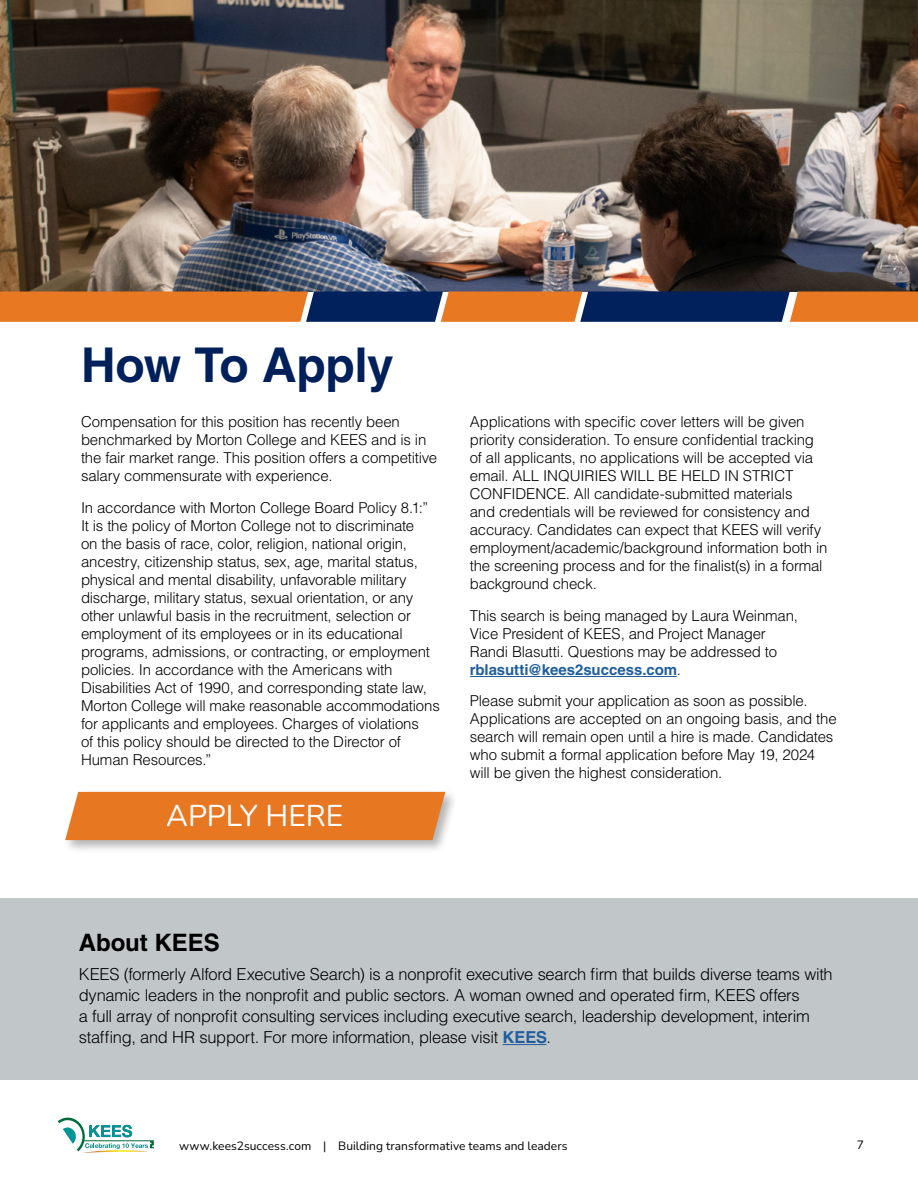
<style>
.page{position:relative;width:918px;height:1188px;background:#fff}
.page>*{position:absolute;margin:0;border:0;box-sizing:border-box;transform-origin:0 0}
.t1{font:700 48px "Helvetica LT Std";letter-spacing:-.01em;color:#00205b}
.t2{font:30px "Nunito";color:#fff}
.t3{font:700 24px "Helvetica LT Std";letter-spacing:-.005em;color:#000}
.t4{font:300 16.5px/21px "Helvetica LT Std";letter-spacing:-.02em;color:#000}
.t5{font:300 15px/18px "Helvetica LT Std";letter-spacing:-.015em;color:#000}
.t6{font:12px "Nunito";letter-spacing:.005em;color:#000}
.s1{font-weight:700;color:#215e9e}
</style>
<div class="page">
<img style="left:89px;top:1151px;width:60px;height:1px">
<svg style="left:58px;top:1118px;width:96px;height:33px"></svg>
<div style="left:0;top:899px;width:918px;height:181px;background:#c1c6c8"></div>
<hr style="left:503px;top:1044px;width:44px;height:1px;background:#215e9e">
<div style="left:63px;top:789px;width:396px;height:65px;background:#000;opacity:.3"></div>
<div style="left:65px;top:792px;width:380px;height:48px;background:#e87722"></div>
<img style="left:0;top:0;width:918px;height:292px">
<svg style="left:0;top:292px;width:918px;height:30px"></svg>
<hr style="left:470px;top:676px;width:207px;height:1px;background:#215e9e">
<h1 class="t1" style="left:81px;top:336px;width:315px">How To Apply</h1>
<p class="t5" style="left:81px;top:413px;width:358px">Compensation for this position has recently been benchmarked by Morton College and KEES and is in the fair market range. This position offers a competitive salary commensurate with experience.</p>
<p class="t5" style="left:81px;top:499px;width:360px">In accordance with Morton College Board Policy 8.1:” It is the policy of Morton College not to discriminate<br>on the basis of race, color, religion, national origin, ancestry, citizenship status, sex, age, marital status, physical and mental disability, unfavorable military discharge, military status, sexual orientation, or any other unlawful basis in the recruitment, selection or employment of its employees or in its educational programs, admissions, or contracting, or employment policies. In accordance with the Americans with Disabilities Act of 1990, and corresponding state law, Morton College will make reasonable accommodations for applicants and employees. Charges of violations<br>of this policy should be directed to the Director of Human Resources.”</p>
<h2 class="t2" style="left:166px;top:795px;width:179px">APPLY HERE</h2>
<p class="t5" style="left:470px;top:413px;width:359px">Applications with specific cover letters will be given priority consideration. To ensure confidential tracking of all applicants, no applications will be accepted via email. ALL INQUIRIES WILL BE HELD IN STRICT CONFIDENCE. All candidate-submitted materials<br>and credentials will be reviewed for consistency and accuracy. Candidates can expect that KEES will verify employment/academic/background information both in the screening process and for the finalist(s) in a formal background check.</p>
<p class="t5" style="left:470px;top:607px;width:330px">This search is being managed by Laura Weinman, Vice President of KEES, and Project Manager Randi Blasutti. Questions may be addressed to <span class="s1">rblasutti@kees2success.com</span>.</p>
<p class="t5" style="left:470px;top:692px;width:368px">Please submit your application as soon as possible.<br>Applications are accepted on an ongoing basis, and the search will remain open until a hire is made. Candidates who submit a formal application before May 19, 2024 will be given the highest consideration.</p>
<h3 class="t3" style="left:79px;top:928px;width:142px">About KEES</h3>
<p class="t4" style="left:79px;top:963px;width:755px">KEES (formerly Alford Executive Search) is a nonprofit executive search firm that builds diverse teams with dynamic leaders in the nonprofit and public sectors. A woman owned and operated firm, KEES offers<br>a full array of nonprofit consulting services including executive search, leadership development, interim staffing, and HR support. For more information, please visit <span class="s1">KEES</span>.</p>
<p class="t6" style="left:179px;top:1137px;width:390px">www.kees2success.com | Building transformative teams and leaders</p>
<p class="t6" style="left:857px;top:1136px;width:9px">7</p>
</div>
